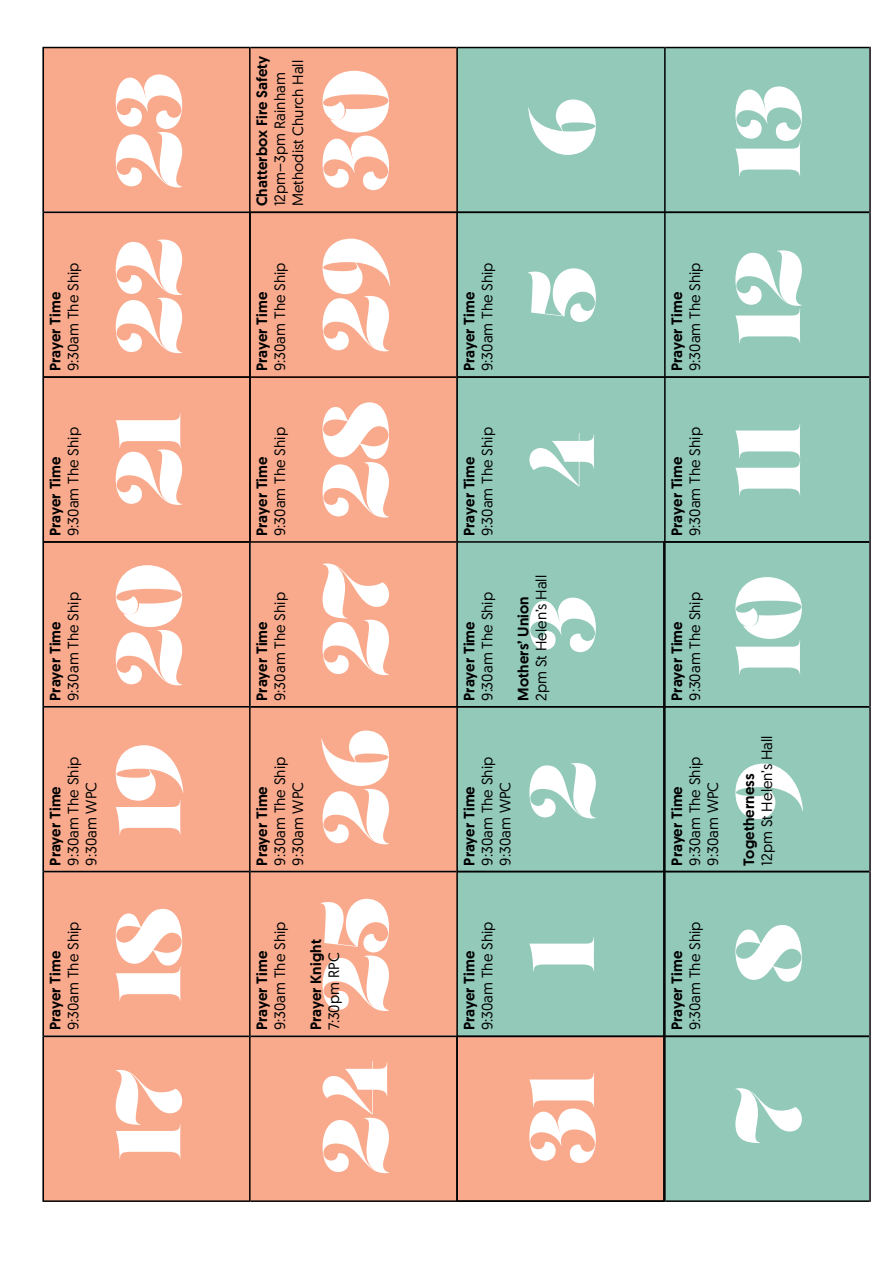
<style>
.page{position:relative;width:893px;height:1263px;background:#fff}
.page>*{position:absolute;margin:0;border:0;box-sizing:border-box;transform-origin:0 0}
.t1{font:90px "Salome Deco";letter-spacing:-.01em;color:#fff}
.t2{font:15px/18px "Geomanist";letter-spacing:.005em;color:#000}
.t3{font:500 15px "Geomanist";color:#000}
</style>
<div class="page">
<div style="left:44px;top:48px;width:412px;height:1152px;background:#f9aa8d"></div>
<svg style="left:458px;top:48px;width:411px;height:1152px;background:#98c6b5"></svg>
<hr style="left:663px;top:871px;width:2px;height:165px;background:#000">
<hr style="left:663px;top:707px;width:2px;height:164px;background:#000">
<hr style="left:663px;top:541px;width:2px;height:166px;background:#000">
<hr style="left:663px;top:1036px;width:2px;height:166px;background:#000">
<hr style="left:43px;top:1036px;width:1px;height:166px;background:#000">
<hr style="left:43px;top:871px;width:1px;height:165px;background:#000">
<hr style="left:44px;top:1035px;width:205px;height:2px;background:#000">
<hr style="left:43px;top:707px;width:1px;height:164px;background:#000">
<hr style="left:44px;top:871px;width:205px;height:1px;background:#000">
<hr style="left:43px;top:542px;width:1px;height:165px;background:#000">
<hr style="left:44px;top:706px;width:205px;height:1px;background:#000">
<hr style="left:43px;top:377px;width:1px;height:165px;background:#000">
<hr style="left:44px;top:541px;width:205px;height:2px;background:#000">
<hr style="left:43px;top:212px;width:1px;height:165px;background:#000">
<hr style="left:44px;top:376px;width:205px;height:2px;background:#000">
<hr style="left:43px;top:47px;width:1px;height:165px;background:#000">
<hr style="left:44px;top:212px;width:205px;height:1px;background:#000">
<hr style="left:249px;top:1036px;width:2px;height:166px;background:#000">
<hr style="left:249px;top:871px;width:2px;height:165px;background:#000">
<hr style="left:251px;top:1035px;width:205px;height:2px;background:#000">
<hr style="left:249px;top:707px;width:2px;height:164px;background:#000">
<hr style="left:251px;top:871px;width:205px;height:1px;background:#000">
<hr style="left:249px;top:542px;width:2px;height:165px;background:#000">
<hr style="left:251px;top:706px;width:205px;height:1px;background:#000">
<hr style="left:249px;top:377px;width:2px;height:165px;background:#000">
<hr style="left:251px;top:541px;width:205px;height:2px;background:#000">
<hr style="left:249px;top:212px;width:2px;height:165px;background:#000">
<hr style="left:251px;top:376px;width:205px;height:2px;background:#000">
<hr style="left:249px;top:47px;width:2px;height:165px;background:#000">
<hr style="left:251px;top:212px;width:205px;height:1px;background:#000">
<hr style="left:456px;top:1036px;width:2px;height:166px;background:#000">
<hr style="left:456px;top:871px;width:2px;height:165px;background:#000">
<hr style="left:458px;top:1035px;width:206px;height:2px;background:#000">
<hr style="left:456px;top:707px;width:2px;height:164px;background:#000">
<hr style="left:458px;top:871px;width:206px;height:1px;background:#000">
<hr style="left:456px;top:542px;width:2px;height:165px;background:#000">
<hr style="left:458px;top:706px;width:206px;height:1px;background:#000">
<hr style="left:456px;top:377px;width:2px;height:165px;background:#000">
<hr style="left:458px;top:541px;width:206px;height:2px;background:#000">
<hr style="left:456px;top:212px;width:2px;height:165px;background:#000">
<hr style="left:458px;top:376px;width:206px;height:2px;background:#000">
<hr style="left:456px;top:47px;width:2px;height:165px;background:#000">
<hr style="left:458px;top:212px;width:206px;height:1px;background:#000">
<hr style="left:664px;top:1036px;width:2px;height:166px;background:#000">
<hr style="left:664px;top:871px;width:2px;height:165px;background:#000">
<hr style="left:666px;top:1035px;width:203px;height:2px;background:#000">
<hr style="left:664px;top:707px;width:2px;height:164px;background:#000">
<hr style="left:666px;top:871px;width:203px;height:1px;background:#000">
<hr style="left:664px;top:542px;width:2px;height:165px;background:#000">
<hr style="left:666px;top:706px;width:203px;height:1px;background:#000">
<hr style="left:664px;top:377px;width:2px;height:165px;background:#000">
<hr style="left:666px;top:541px;width:203px;height:2px;background:#000">
<hr style="left:664px;top:212px;width:2px;height:165px;background:#000">
<hr style="left:666px;top:376px;width:203px;height:2px;background:#000">
<hr style="left:664px;top:47px;width:2px;height:165px;background:#000">
<hr style="left:666px;top:212px;width:203px;height:1px;background:#000">
<hr style="left:44px;top:1200px;width:205px;height:2px;background:#000">
<hr style="left:44px;top:47px;width:205px;height:1px;background:#000">
<hr style="left:251px;top:1200px;width:205px;height:2px;background:#000">
<hr style="left:251px;top:47px;width:205px;height:1px;background:#000">
<hr style="left:458px;top:1200px;width:206px;height:2px;background:#000">
<hr style="left:458px;top:47px;width:206px;height:1px;background:#000">
<hr style="left:666px;top:1200px;width:203px;height:2px;background:#000">
<hr style="left:666px;top:47px;width:203px;height:1px;background:#000">
<hr style="left:869px;top:1036px;width:2px;height:166px;background:#000">
<hr style="left:869px;top:871px;width:2px;height:165px;background:#000">
<hr style="left:869px;top:707px;width:2px;height:164px;background:#000">
<hr style="left:869px;top:542px;width:2px;height:165px;background:#000">
<hr style="left:869px;top:377px;width:2px;height:165px;background:#000">
<hr style="left:869px;top:212px;width:2px;height:165px;background:#000">
<hr style="left:869px;top:47px;width:2px;height:165px;background:#000">
<p class="t2" style="left:64px;top:371px;width:110px;rotate:-90deg">9:30am The Ship</p>
<p class="t3" style="left:45px;top:371px;width:81px;rotate:-90deg">Prayer Time</p>
<p class="t2" style="left:64px;top:536px;width:110px;rotate:-90deg">9:30am The Ship</p>
<p class="t3" style="left:45px;top:536px;width:81px;rotate:-90deg">Prayer Time</p>
<p class="t2" style="left:64px;top:701px;width:110px;rotate:-90deg">9:30am The Ship</p>
<p class="t3" style="left:45px;top:701px;width:81px;rotate:-90deg">Prayer Time</p>
<p class="t2" style="left:64px;top:865px;width:110px;rotate:-90deg">9:30am The Ship<br>9:30am WPC</p>
<p class="t3" style="left:45px;top:865px;width:81px;rotate:-90deg">Prayer Time</p>
<p class="t2" style="left:64px;top:1030px;width:110px;rotate:-90deg">9:30am The Ship</p>
<p class="t3" style="left:45px;top:1030px;width:81px;rotate:-90deg">Prayer Time</p>
<p class="t3" style="left:252px;top:206px;width:152px;rotate:-90deg">Chatterbox Fire Safety</p>
<p class="t2" style="left:270px;top:206px;width:148px;rotate:-90deg">12pm–3pm Rainham<br>Methodist Church Hall</p>
<h1 class="t1" style="left:89px;top:1160px;width:1089px;rotate:-90deg">17 18 19 20 21 22 23</h1>
<h1 class="t1" style="left:296px;top:1175px;width:1108px;rotate:-90deg">24 25 26 27 28 29 30</h1>
<p class="t2" style="left:270px;top:371px;width:110px;rotate:-90deg">9:30am The Ship</p>
<p class="t3" style="left:252px;top:371px;width:81px;rotate:-90deg">Prayer Time</p>
<p class="t2" style="left:270px;top:536px;width:110px;rotate:-90deg">9:30am The Ship</p>
<p class="t3" style="left:252px;top:536px;width:81px;rotate:-90deg">Prayer Time</p>
<p class="t2" style="left:270px;top:701px;width:110px;rotate:-90deg">9:30am The Ship</p>
<p class="t3" style="left:252px;top:701px;width:81px;rotate:-90deg">Prayer Time</p>
<p class="t2" style="left:270px;top:865px;width:110px;rotate:-90deg">9:30am The Ship<br>9:30am WPC</p>
<p class="t3" style="left:252px;top:865px;width:81px;rotate:-90deg">Prayer Time</p>
<p class="t2" style="left:270px;top:1030px;width:110px;rotate:-90deg">9:30am The Ship</p>
<p class="t3" style="left:306px;top:1030px;width:93px;rotate:-90deg">Prayer Knight</p>
<p class="t3" style="left:252px;top:1030px;width:81px;rotate:-90deg">Prayer Time</p>
<p class="t2" style="left:324px;top:1030px;width:80px;rotate:-90deg">7:30pm RPC</p>
<h1 class="t1" style="left:503px;top:820px;width:725px;rotate:-90deg">23456</h1>
<p class="t2" style="left:478px;top:371px;width:110px;rotate:-90deg">9:30am The Ship</p>
<p class="t3" style="left:459px;top:371px;width:81px;rotate:-90deg">Prayer Time</p>
<p class="t2" style="left:478px;top:536px;width:110px;rotate:-90deg">9:30am The Ship</p>
<p class="t3" style="left:459px;top:536px;width:81px;rotate:-90deg">Prayer Time</p>
<p class="t2" style="left:532px;top:701px;width:127px;rotate:-90deg">2pm St Helen’s Hall</p>
<p class="t2" style="left:478px;top:701px;width:110px;rotate:-90deg">9:30am The Ship</p>
<p class="t3" style="left:513px;top:701px;width:106px;rotate:-90deg">Mothers’ Union</p>
<p class="t3" style="left:459px;top:701px;width:81px;rotate:-90deg">Prayer Time</p>
<p class="t2" style="left:478px;top:865px;width:110px;rotate:-90deg">9:30am The Ship<br>9:30am WPC</p>
<p class="t3" style="left:459px;top:865px;width:81px;rotate:-90deg">Prayer Time</p>
<p class="t2" style="left:478px;top:1030px;width:110px;rotate:-90deg">9:30am The Ship</p>
<p class="t3" style="left:459px;top:1030px;width:81px;rotate:-90deg">Prayer Time</p>
<h1 class="t1" style="left:503px;top:1165px;width:231px;rotate:-90deg">31 1</h1>
<p class="t2" style="left:685px;top:371px;width:110px;rotate:-90deg">9:30am The Ship</p>
<p class="t3" style="left:667px;top:371px;width:81px;rotate:-90deg">Prayer Time</p>
<p class="t2" style="left:685px;top:536px;width:110px;rotate:-90deg">9:30am The Ship</p>
<p class="t3" style="left:667px;top:536px;width:81px;rotate:-90deg">Prayer Time</p>
<p class="t2" style="left:685px;top:701px;width:110px;rotate:-90deg">9:30am The Ship</p>
<p class="t3" style="left:667px;top:701px;width:81px;rotate:-90deg">Prayer Time</p>
<p class="t2" style="left:685px;top:865px;width:110px;rotate:-90deg">9:30am The Ship<br>9:30am WPC</p>
<p class="t3" style="left:667px;top:865px;width:81px;rotate:-90deg">Prayer Time</p>
<p class="t2" style="left:685px;top:1030px;width:110px;rotate:-90deg">9:30am The Ship</p>
<p class="t3" style="left:667px;top:1030px;width:81px;rotate:-90deg">Prayer Time</p>
<h1 class="t1" style="left:709px;top:1144px;width:1061px;rotate:-90deg">7 8 9 10111213</h1>
<p class="t2" style="left:757px;top:865px;width:132px;rotate:-90deg">12pm St Helen’s Hall</p>
<p class="t3" style="left:739px;top:865px;width:93px;rotate:-90deg">Togetherness</p>
</div>
